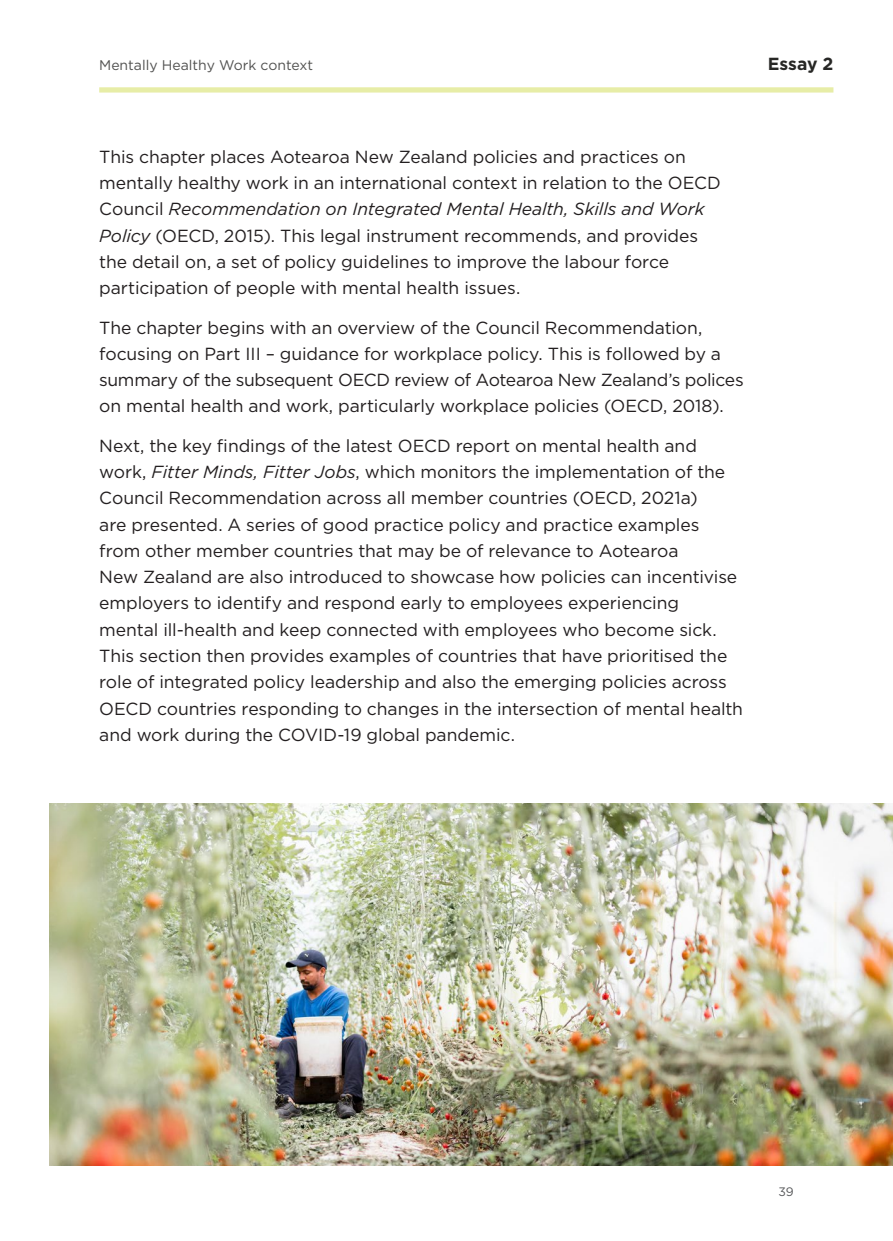
<style>
.page{position:relative;width:893px;height:1241px;background:#fff}
.page>*{position:absolute;margin:0;border:0;box-sizing:border-box;transform-origin:0 0}
.t1{font:17.5px/26.2px "Gotham";letter-spacing:-.005em;color:#231f20}
.t2{font:700 17.5px "Gotham";color:#272725}
.t3{font:14px "Gotham";color:#525251}
.t4{font:12.25px "Gotham";color:#58595b}
.s1{font-style:italic}
</style>
<div class="page">
<div style="left:99px;top:87px;width:734px;height:6px;background:#e7eda7"></div>
<img style="left:50px;top:803px;width:843px;height:362px">
<p class="t3" style="left:99px;top:56px;width:215px">Mentally Healthy Work context</p>
<p class="t2" style="left:768px;top:53px;width:67px">Essay 2</p>
<p class="t1" style="left:99px;top:143px;width:623px">This chapter places Aotearoa New Zealand policies and practices on mentally healthy work in an international context in relation to the OECD Council <span class="s1">Recommendation on Integrated Mental Health, Skills and Work Policy</span> (OECD, 2015). This legal instrument recommends, and provides the detail on, a set of policy guidelines to improve the labour force participation of people with mental health issues.</p>
<p class="t1" style="left:99px;top:314px;width:646px">The chapter begins with an overview of the Council Recommendation, focusing on Part III – guidance for workplace policy. This is followed by a summary of the subsequent OECD review of Aotearoa New Zealand’s polices on mental health and work, particularly workplace policies (OECD, 2018).</p>
<p class="t1" style="left:99px;top:432px;width:645px">Next, the key findings of the latest OECD report on mental health and work, <span class="s1">Fitter Minds, Fitter Jobs</span>, which monitors the implementation of the Council Recommendation across all member countries (OECD, 2021a)<br>are presented. A series of good practice policy and practice examples from other member countries that may be of relevance to Aotearoa<br>New Zealand are also introduced to showcase how policies can incentivise employers to identify and respond early to employees experiencing<br>mental ill-health and keep connected with employees who become sick.<br>This section then provides examples of countries that have prioritised the role of integrated policy leadership and also the emerging policies across OECD countries responding to changes in the intersection of mental health and work during the COVID-19 global pandemic.</p>
<p class="t4" style="left:778px;top:1183px;width:17px">39</p>
</div>
